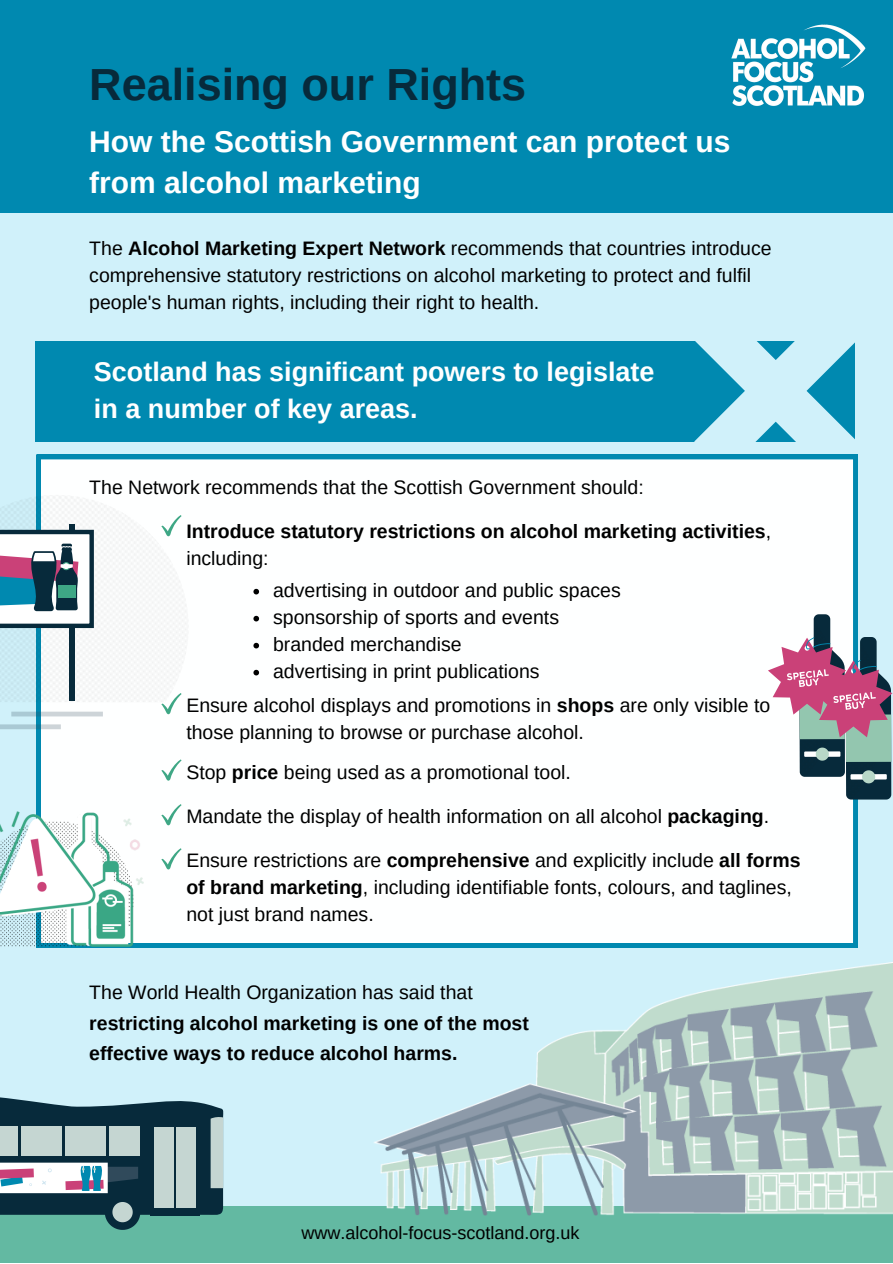
<style>
.page{position:relative;width:893px;height:1264px;background:#fff}
.page>*{position:absolute;margin:0;border:0;box-sizing:border-box;transform-origin:0 0}
.t1{font:700 45px "Arimo";color:#072a3b}
.t2{font:700 30px/41.5px "Arimo";color:#fff}
.t3{font:700 27px/37px "Arimo";color:#fff}
.t4{font:19.5px/27px "Arimo";color:#000}
.t5{font:700 19.5px/27px "Arimo";color:#000}
.t6{font:18px "Arimo";color:#000}
.s1{font-weight:700}
.s2{font-weight:400}
</style>
<div class="page">
<div style="left:0;top:0;width:892px;height:1262px;background:#d0f1fa"></div>
<div style="left:0;top:0;width:892px;height:212px;background:#0089b0"></div>
<img style="left:731px;top:24px;width:135px;height:82px">
<div style="left:0;top:1206px;width:892px;height:56px;background:#63b9a2"></div>
<div style="left:35px;top:341px;width:820px;height:100px;background:#0089b0"></div>
<svg style="left:694px;top:341px;width:163px;height:114px"></svg>
<div style="left:36px;top:455px;width:821px;height:492px;background:#feffff"></div>
<svg style="left:0;top:1097px;width:224px;height:132px;background:#638288"></svg>
<svg style="left:767px;top:614px;width:125px;height:185px;background:#af9ead"></svg>
<img style="left:374px;top:962px;width:518px;height:253px">
<div style="left:0;top:724px;width:61px;height:5px;background:#314a5c;opacity:.24"></div>
<div style="left:11px;top:711px;width:92px;height:5px;background:#314a5c;opacity:.24"></div>
<img style="left:0;top:789px;width:152px;height:159px">
<svg style="left:0;top:495px;width:189px;height:219px;background:#d3dde2"></svg>
<svg style="left:161px;top:759px;width:20px;height:21px"></svg>
<svg style="left:161px;top:804px;width:20px;height:21px"></svg>
<svg style="left:161px;top:848px;width:20px;height:21px"></svg>
<svg style="left:253px;top:589px;width:6px;height:5px"></svg>
<svg style="left:253px;top:616px;width:6px;height:5px"></svg>
<svg style="left:253px;top:643px;width:6px;height:5px"></svg>
<svg style="left:253px;top:669px;width:6px;height:6px"></svg>
<h1 class="t1" style="left:89px;top:59px;width:438px">Realising our Rights</h1>
<h2 class="t2" style="left:89px;top:120px;width:642px">How the Scottish Government can protect us from alcohol marketing</h2>
<p class="t4" style="left:89px;top:235px;width:683px">The <span class="s1">Alcohol Marketing Expert Network</span> recommends that countries introduce comprehensive statutory restrictions on alcohol marketing to protect and fulfil people's human rights, including their right to health.</p>
<h3 class="t3" style="left:94px;top:353px;width:562px">Scotland has significant powers to legislate in a number of key areas.</h3>
<p class="t4" style="left:89px;top:474px;width:556px">The Network recommends that the Scottish Government should:</p>
<p class="t5" style="left:186px;top:517px;width:586px">Introduce statutory restrictions on alcohol marketing activities<span class="s2">, including:</span></p>
<p class="t4" style="left:273px;top:576px;width:349px">advertising in outdoor and public spaces sponsorship of sports and events branded merchandise<br>advertising in print publications</p>
<p class="t4" style="left:186px;top:691px;width:585px">Ensure alcohol displays and promotions in <span class="s1">shops</span> are only visible to those planning to browse or purchase alcohol.</p>
<p class="t4" style="left:186px;top:758px;width:386px">Stop <span class="s1">price</span> being used as a promotional tool.</p>
<p class="t4" style="left:186px;top:803px;width:584px">Mandate the display of health information on all alcohol <span class="s1">packaging</span>.</p>
<p class="t4" style="left:186px;top:846px;width:615px">Ensure restrictions are <span class="s1">comprehensive</span> and explicitly include <span class="s1">all forms of brand marketing</span>, including identifiable fonts, colours, and taglines, not just brand names.</p>
<p class="t4" style="left:89px;top:978px;width:385px">The World Health Organization has said that</p>
<p class="t5" style="left:89px;top:1007px;width:441px;line-height:30.3px">restricting alcohol marketing is one of the most effective ways to reduce alcohol harms.</p>
<p class="t6" style="left:301px;top:1222px;width:279px">www.alcohol-focus-scotland.org.uk</p>
</div>
